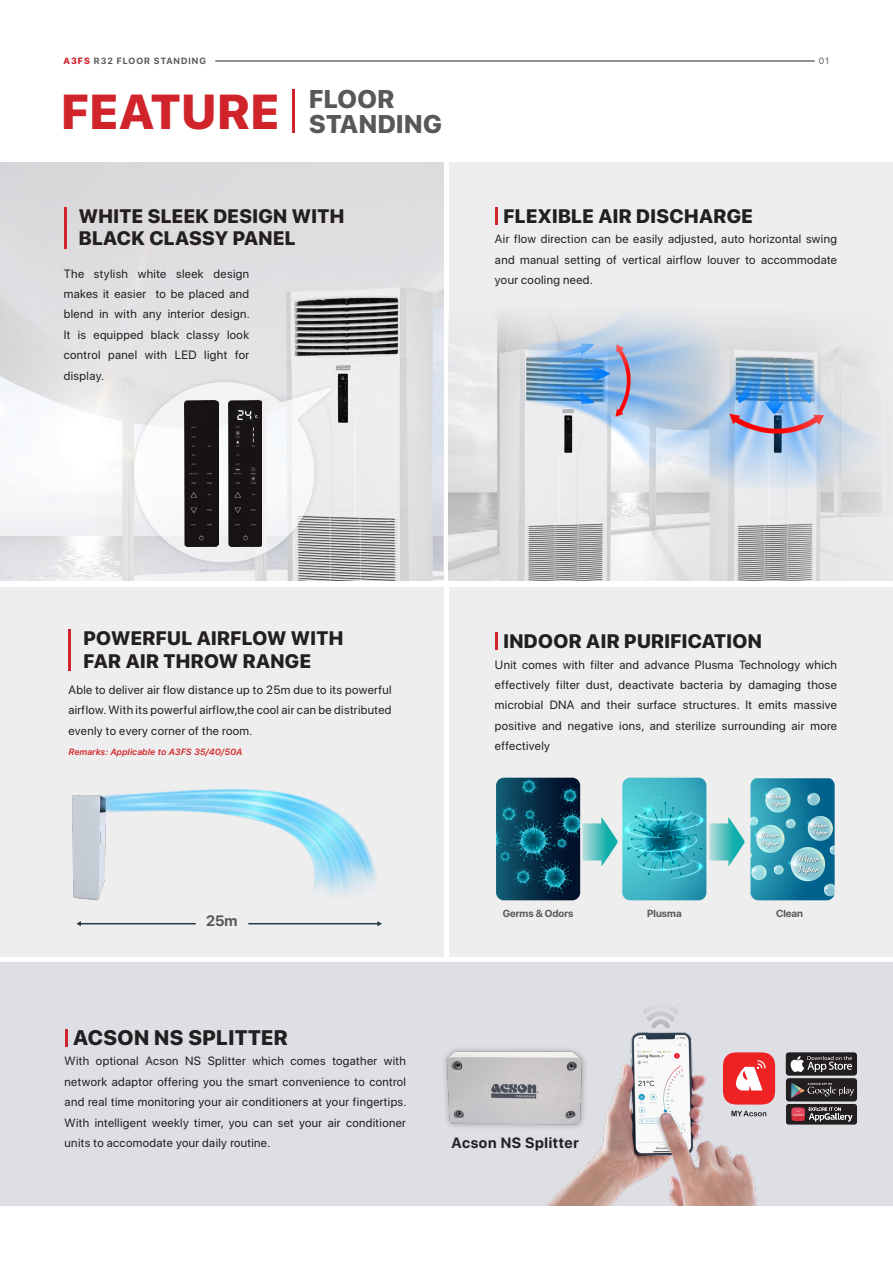
<style>
.page{position:relative;width:893px;height:1263px;background:#fff}
.page>*{position:absolute;margin:0;border:0;box-sizing:border-box;transform-origin:0 0}
.t1{font:800 48.75px "SF Pro Display";letter-spacing:.02em;color:#d1232a}
.t2{font:800 25.5px "SF Pro Display";letter-spacing:.02em;color:#57585a}
.t3{font:800 21px "SF Pro Display";letter-spacing:.02em;color:#231f20}
.t4{font:800 19.5px/22.2px "SF Pro Display";letter-spacing:.02em;color:#231f20}
.t5{font:700 15px "SF Pro Display";color:#57585a}
.t6{font:700 14.85px "SF Pro Display";letter-spacing:.04em;color:#231f20}
.t7{font:12px/20.4px "SF Pro Display";letter-spacing:.03em;color:#231f20;text-align:justify}
.t8{font:700 10.2px "SF Pro Display";color:#57585a}
.t9{font:italic 600 9px "SF Pro Display";letter-spacing:.03em;color:#d1232a}
.t10{font:700 9px "SF Pro Display";letter-spacing:.12em;color:#57585a}
.t11{font:9px "SF Pro Display";color:#57585a}
.s1{font-weight:800;color:#d1232a}
</style>
<div class="page">
<div style="left:449px;top:162px;width:444px;height:418px;background:#eeeeef"></div>
<div style="left:448px;top:270px;width:445px;height:310px;background:#eeeeef"></div>
<img style="left:448px;top:278px;width:434px;height:302px">
<img style="left:0;top:162px;width:443px;height:418px">
<div style="left:1px;top:962px;width:892px;height:244px;background:#dedee5"></div>
<img style="left:545px;top:1008px;width:281px;height:197px">
<svg style="left:786px;top:1052px;width:71px;height:23px;background:#524e4f"></svg>
<div style="left:786px;top:1078px;width:71px;height:23px;background:#231f20;border-radius:3px"></div>
<svg style="left:791px;top:1083px;width:63px;height:15px"></svg>
<svg style="left:786px;top:1104px;width:71px;height:20px"></svg>
<svg style="left:723px;top:1052px;width:52px;height:52px;background:#f05153"></svg>
<svg style="left:731px;top:1111px;width:35px;height:5px"></svg>
<svg style="left:65px;top:1029px;width:2px;height:17px"></svg>
<div style="left:441px;top:1045px;width:147px;height:85px;background:#dbdbe2"></div>
<img style="left:446px;top:1030px;width:139px;height:110px">
<hr style="left:292px;top:89px;width:3px;height:44px;background:#d1232a">
<hr style="left:215px;top:61px;width:600px;height:1px;background:#231f20">
<hr style="left:64px;top:207px;width:3px;height:41px;background:#d1232a">
<hr style="left:495px;top:207px;width:3px;height:17px;background:#d1232a">
<div style="left:449px;top:587px;width:444px;height:369px;background:#eeeeef"></div>
<div style="left:0;top:587px;width:444px;height:369px;background:#eeeeef"></div>
<hr style="left:68px;top:629px;width:3px;height:42px;background:#d1232a">
<img style="left:72px;top:788px;width:305px;height:113px">
<svg style="left:248px;top:921px;width:134px;height:5px"></svg>
<svg style="left:76px;top:921px;width:120px;height:5px"></svg>
<hr style="left:495px;top:632px;width:3px;height:18px;background:#d1232a">
<svg style="left:582px;top:817px;width:36px;height:49px"></svg>
<svg style="left:709px;top:817px;width:36px;height:49px"></svg>
<img style="left:496px;top:778px;width:84px;height:122px">
<img style="left:622px;top:778px;width:84px;height:122px">
<img style="left:750px;top:778px;width:85px;height:122px">
<div style="left:129px;top:377px;width:208px;height:191px;background:#231f20;opacity:.19"></div>
<svg style="left:134px;top:382px;width:200px;height:181px"></svg>
<p class="t10" style="left:64px;top:55px;width:144px"><span class="s1">A3FS</span> R32 FLOOR STANDING</p>
<p class="t11" style="left:819px;top:54px;width:12px">01</p>
<p class="t1" style="left:61px;top:84px;width:219px">FEATURE</p>
<p class="t2" style="left:309px;top:84px;width:87px">FLOOR</p>
<p class="t2" style="left:309px;top:109px;width:134px">STANDING</p>
<p class="t4" style="left:79px;top:205px;width:267px">WHITE SLEEK DESIGN WITH<br>BLACK CLASSY PANEL</p>
<p class="t7" style="left:64px;top:263px;width:187px">The stylish white sleek design makes it easier to be placed and blend in with any interior design.<br>It is equipped black classy look control panel with LED light for display.</p>
<p class="t4" style="left:503px;top:205px;width:251px">FLEXIBLE AIR DISCHARGE</p>
<p class="t7" style="left:495px;top:229px;width:344px">Air flow direction can be easily adjusted, auto horizontal swing and manual setting of vertical airflow louver to accommodate your cooling need.</p>
<p class="t4" style="left:83px;top:627px;width:261px">POWERFUL AIRFLOW WITH</p>
<p class="t4" style="left:83px;top:650px;width:229px">FAR AIR THROW RANGE</p>
<p class="t7" style="left:68px;top:679px;width:325px">Able to deliver air flow distance up to 25m due to its powerful airflow. With its powerful airflow,the cool air can be distributed evenly to every corner of the room.</p>
<p class="t9" style="left:68px;top:746px;width:175px">Remarks: Applicable to A3FS 35/40/50A</p>
<p class="t4" style="left:503px;top:630px;width:260px">INDOOR AIR PURIFICATION</p>
<p class="t7" style="left:495px;top:654px;width:344px">Unit comes with filter and advance Plusma Technology which effectively filter dust, deactivate bacteria by damaging those microbial DNA and their surface structures. It emits massive positive and negative ions, and sterilize surrounding air more effectively</p>
<p class="t5" style="left:206px;top:912px;width:33px">25m</p>
<p class="t3" style="left:73px;top:1025px;width:216px">ACSON NS SPLITTER</p>
<p class="t7" style="left:65px;top:1051px;width:343px">With optional Acson NS Splitter which comes togather with network adaptor offering you the smart convenience to control and real time monitoring your air conditioners at your fingertips.<br>With intelligent weekly timer, you can set your air conditioner units to accomodate your daily routine.</p>
<p class="t8" style="left:503px;top:907px;width:72px">Germs &amp; Odors</p>
<p class="t8" style="left:647px;top:907px;width:36px">Plusma</p>
<p class="t8" style="left:776px;top:907px;width:28px">Clean</p>
<p class="t6" style="left:452px;top:1134px;width:129px">Acson NS Splitter</p>
</div>
